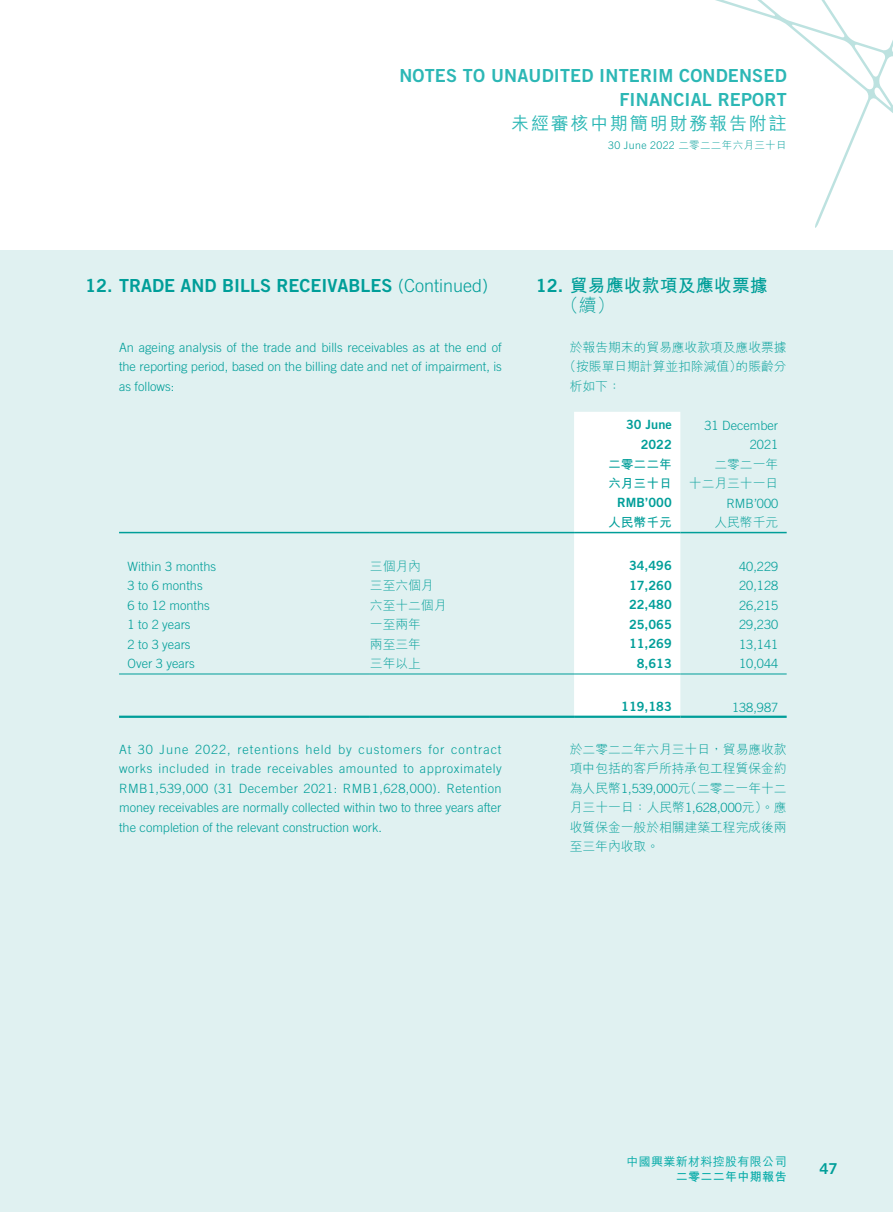
<style>
.page{position:relative;width:893px;height:1212px;background:#fff}
.page>*{position:absolute;margin:0;border:0;box-sizing:border-box;transform-origin:0 0}
.t1{font:18px/24px "Trade Gothic LT Std Bd 2";letter-spacing:.01em;color:#2cb7b5;text-align:right}
.t2{font:18px "Trade Gothic LT Std Bd 2";color:#009e99}
.t3{font:700 18px/19.5px "M Hei HK";color:#009e99}
.t4{font:500 18px "M Hei HK";letter-spacing:.1em;color:#2cb7b5}
.t5{font:15px "Trade Gothic LT Std Bd 2";color:#009e99}
.t6{font:300 12.75px/19.5px "Trade Gothic LT Std";color:#009e99;text-align:justify}
.t7{font:300 12.75px/19.5px "M Hei HK";color:#009e99;text-align:right}
.t8{font:12.75px/19.5px "Trade Gothic LT Std Bd 2";color:#009e99;text-align:right}
.t9{font:700 12.75px/19.5px "M Hei HK";color:#009e99}
.t10{font:500 12px "M Hei HK";letter-spacing:.03em;color:#00a9a6}
.t11{font:700 12px "M Hei HK";letter-spacing:.03em;color:#00a9a6}
.t12{font:300 10.5px "Trade Gothic LT Std";letter-spacing:.035em;color:#009e99}
.s1{font-family:"M Hei HK"}
.s2{font-family:"Trade Gothic LT Std";font-weight:300}
.s3{font-family:"Trade Gothic LT Std Bd 2";font-weight:400}
.s4{font-weight:300}
.s5{font-family:"Trade Gothic LT Std"}
</style>
<div class="page">
<svg style="left:715px;top:0;width:178px;height:228px"></svg>
<div style="left:0;top:251px;width:893px;height:961px;background:#e0f1f1"></div>
<div style="left:574px;top:412px;width:106px;height:304px;background:#fff"></div>
<hr style="left:119px;top:532px;width:251px;height:1px;background:#009e99">
<hr style="left:370px;top:532px;width:204px;height:1px;background:#009e99">
<hr style="left:574px;top:532px;width:106px;height:1px;background:#009e99">
<hr style="left:680px;top:532px;width:107px;height:1px;background:#009e99">
<hr style="left:119px;top:674px;width:251px;height:1px;background:#009e99">
<hr style="left:370px;top:674px;width:204px;height:1px;background:#009e99">
<hr style="left:574px;top:674px;width:106px;height:1px;background:#009e99">
<hr style="left:680px;top:674px;width:107px;height:1px;background:#009e99">
<hr style="left:119px;top:716px;width:251px;height:2px;background:#009e99">
<hr style="left:370px;top:716px;width:204px;height:2px;background:#009e99">
<hr style="left:574px;top:716px;width:106px;height:2px;background:#009e99">
<hr style="left:680px;top:716px;width:107px;height:2px;background:#009e99">
<h1 class="t1" style="left:399px;top:63px;width:389px">NOTES TO UNAUDITED INTERIM CONDENSED<br>FINANCIAL REPORT</h1>
<h1 class="t4" style="left:511px;top:110px;width:277px">未經審核中期簡明財務報告附註</h1>
<p class="t12" style="left:608px;top:139px;width:180px">30 June 2022 <span class="s1">二零二二年六月三十日</span></p>
<h1 class="t2" style="left:85px;top:275px;width:405px">12. TRADE AND BILLS RECEIVABLES <span class="s2">(Continued)</span></h1>
<p class="t6" style="left:119px;top:337px;width:384px">An ageing analysis of the trade and bills receivables as at the end of the reporting period, based on the billing date and net of impairment, is as follows:</p>
<h1 class="t3" style="left:561px;top:275px;width:208px;text-indent:-25px"><span class="s3">12.</span> 貿易應收款項及應收票據<span class="s4">（續）</span></h1>
<p class="t7" style="left:570px;top:337px;width:218px">於報告期末的貿易應收款項及應收票據</p>
<p class="t7" style="left:563px;top:356px;width:225px">（按賬單日期計算並扣除減值）的賬齡分</p>
<p class="t7" style="left:570px;top:376px;width:52px">析如下：</p>
<p class="t8" style="left:626px;top:415px;width:47px">30 June<br>2022</p>
<p class="t6" style="left:704px;top:415px;width:75px;text-align:right">31 December<br>2021</p>
<p class="t9" style="left:608px;top:453px;width:65px">二零二二年六月三十日</p>
<p class="t7" style="left:689px;top:454px;width:91px">二零二一年<br>十二月三十一日</p>
<p class="t8" style="left:617px;top:493px;width:56px">RMB’000</p>
<p class="t6" style="left:726px;top:493px;width:53px">RMB’000</p>
<p class="t9" style="left:608px;top:512px;width:65px">人民幣千元</p>
<p class="t7" style="left:714px;top:512px;width:65px">人民幣千元</p>
<p class="t6" style="left:128px;top:556px;width:90px">Within 3 months</p>
<p class="t7" style="left:370px;top:556px;width:53px">三個月內</p>
<p class="t8" style="left:629px;top:556px;width:44px">34,496</p>
<p class="t6" style="left:739px;top:556px;width:40px">40,229</p>
<p class="t6" style="left:128px;top:576px;width:77px">3 to 6 months</p>
<p class="t7" style="left:370px;top:576px;width:65px">三至六個月</p>
<p class="t8" style="left:629px;top:575px;width:44px">17,260</p>
<p class="t6" style="left:739px;top:576px;width:40px">20,128</p>
<p class="t6" style="left:128px;top:595px;width:84px">6 to 12 months</p>
<p class="t7" style="left:370px;top:595px;width:78px">六至十二個月</p>
<p class="t8" style="left:629px;top:595px;width:44px">22,480</p>
<p class="t6" style="left:739px;top:595px;width:40px">26,215</p>
<p class="t6" style="left:128px;top:615px;width:65px">1 to 2 years</p>
<p class="t7" style="left:370px;top:615px;width:52px">一至兩年</p>
<p class="t8" style="left:629px;top:614px;width:44px">25,065</p>
<p class="t6" style="left:739px;top:615px;width:40px">29,230</p>
<p class="t6" style="left:128px;top:634px;width:65px">2 to 3 years</p>
<p class="t7" style="left:370px;top:634px;width:52px">兩至三年</p>
<p class="t8" style="left:629px;top:634px;width:44px">11,269</p>
<p class="t6" style="left:739px;top:634px;width:40px">13,141</p>
<p class="t6" style="left:128px;top:654px;width:69px">Over 3 years</p>
<p class="t7" style="left:370px;top:653px;width:52px">三年以上</p>
<p class="t8" style="left:637px;top:653px;width:37px">8,613</p>
<p class="t6" style="left:739px;top:654px;width:40px">10,044</p>
<p class="t8" style="left:621px;top:697px;width:52px">119,183</p>
<p class="t6" style="left:732px;top:697px;width:48px">138,987</p>
<p class="t6" style="left:119px;top:739px;width:384px">At 30 June 2022, retentions held by customers for contract works included in trade receivables amounted to approximately RMB1,539,000 (31 December 2021: RMB1,628,000). Retention money receivables are normally collected within two to three years after the completion of the relevant construction work.</p>
<p class="t7" style="left:570px;top:739px;width:218px;text-align:justify">於二零二二年六月三十日，貿易應收款項中包括的客戶所持承包工程質保金約為人民幣<span class="s5">1,539,000</span>元（二零二一年十二月三十一日：人民幣<span class="s5">1,628,000</span>元）。應收質保金一般於相關建築工程完成後兩至三年內收取。</p>
<p class="t10" style="left:626px;top:1153px;width:162px">中國興業新材料控股有限公司</p>
<p class="t11" style="left:676px;top:1168px;width:112px">二零二二年中期報告</p>
<p class="t5" style="left:819px;top:1160px;width:20px">47</p>
</div>
